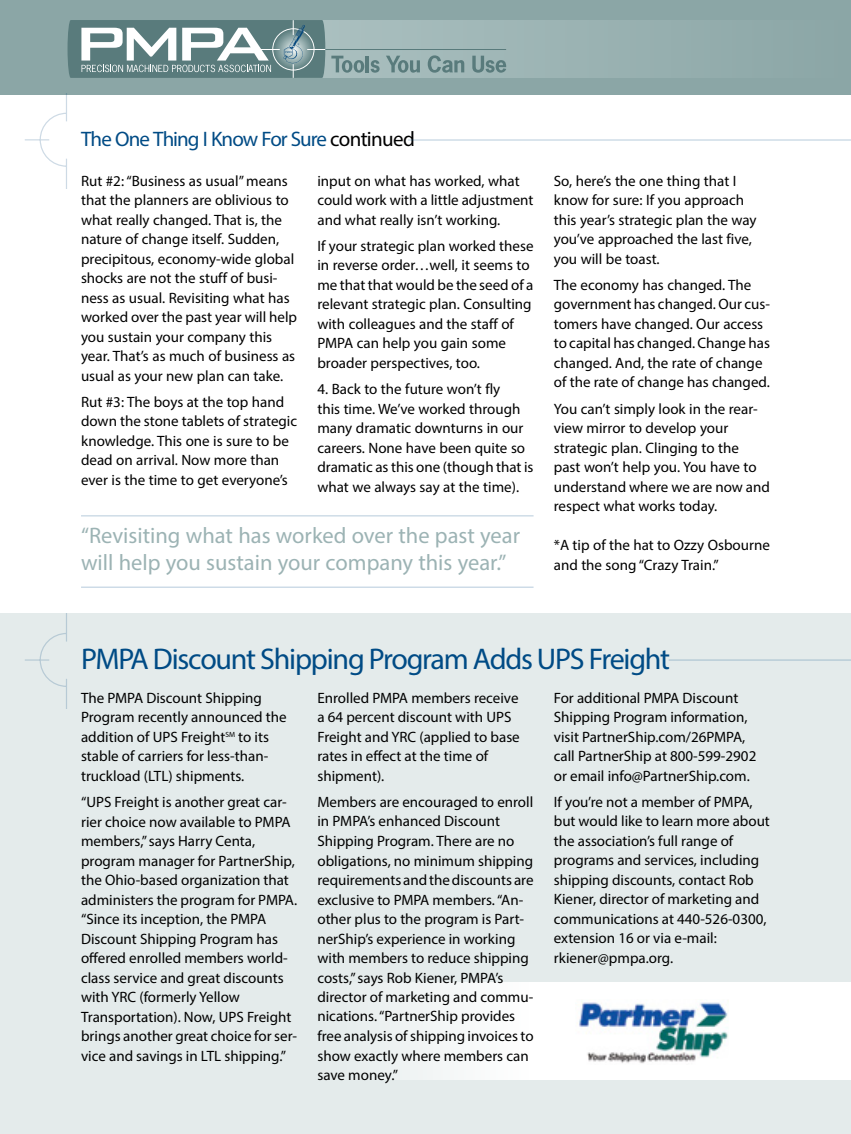
<style>
.page{position:relative;width:851px;height:1134px;background:#fff}
.page>*{position:absolute;margin:0;border:0;box-sizing:border-box;transform-origin:0 0}
.t1{font:30px "Myriad Pro";letter-spacing:-.04em;color:#004b85}
.t2{font:22.5px/27px "Myriad Pro";color:#9cb3b4}
.t3{font:21px "Myriad Pro";letter-spacing:-.045em;color:#004b85}
.t4{font:15px/19.5px "Myriad Pro";color:#000}
.s1{color:#000}
</style>
<div class="page">
<div style="left:0;top:614px;width:850px;height:520px;background:#e4ebeb"></div>
<div style="left:0;top:0;width:850px;height:94px;background:#8ba6a6"></div>
<svg style="left:364px;top:20px;width:307px;height:58px;fill:#9db5b5"></svg>
<hr style="left:325px;top:49px;width:181px;height:1px;background:#597b7c">
<svg style="left:68px;top:20px;width:296px;height:58px;background:#86a0a1"></svg>
<hr style="left:366px;top:56px;width:3px;height:16px;background:#597b7c">
<svg style="left:370px;top:60px;width:9px;height:13px"></svg>
<svg style="left:386px;top:56px;width:34px;height:17px"></svg>
<svg style="left:427px;top:55px;width:37px;height:18px"></svg>
<svg style="left:472px;top:56px;width:34px;height:17px"></svg>
<svg style="left:25px;top:93px;width:42px;height:95px"></svg>
<hr style="left:408px;top:139px;width:442px;height:2px;background:#004b85">
<hr style="left:81px;top:515px;width:452px;height:2px;background:#004b85">
<hr style="left:81px;top:586px;width:452px;height:2px;background:#004b85">
<div style="left:317px;top:983px;width:533px;height:97px;background:linear-gradient(to right,#eef2f2,#fff)"></div>
<svg style="left:25px;top:614px;width:42px;height:94px"></svg>
<hr style="left:668px;top:659px;width:182px;height:2px;background:#004b85">
<img style="left:575px;top:999px;width:153px;height:65px">
<h3 class="t3" style="left:81px;top:126px;width:335px">The One Thing I Know For Sure <span class="s1">continued</span></h3>
<p class="t4" style="left:81px;top:171px;width:218px">Rut #2: “Business as usual” means that the planners are oblivious to what really changed. That is, the nature of change itself. Sudden, precipitous, economy-wide global shocks are not the stuff of busi&shy;ness as usual. Revisiting what has worked over the past year will help you sustain your company this year. That’s as much of business as usual as your new plan can take.</p>
<p class="t4" style="left:81px;top:392px;width:218px">Rut #3: The boys at the top hand down the stone tablets of strategic knowledge. This one is sure to be dead on arrival. Now more than ever is the time to get everyone’s</p>
<p class="t4" style="left:317px;top:171px;width:217px">input on what has worked, what could work with a little adjustment and what really isn’t working.</p>
<p class="t4" style="left:317px;top:236px;width:217px">If your strategic plan worked these in reverse order…well, it seems to me that that would be the seed of a relevant strategic plan. Consulting with colleagues and the staff of<br>PMPA can help you gain some broader perspectives, too.</p>
<p class="t4" style="left:317px;top:379px;width:217px">4. Back to the future won’t fly<br>this time. We’ve worked through many dramatic downturns in our careers. None have been quite so dramatic as this one (though that is what we always say at the time).</p>
<h2 class="t2" style="left:81px;top:522px;width:440px">“Revisiting what has worked over the past year will help you sustain your company this year.”</h2>
<p class="t4" style="left:554px;top:171px;width:204px">So, here’s the one thing that I know for sure: If you approach this year’s strategic plan the way you’ve approached the last five, you will be toast.</p>
<p class="t4" style="left:554px;top:275px;width:218px">The economy has changed. The government has changed. Our cus&shy;tomers have changed. Our access to capital has changed. Change has changed. And, the rate of change of the rate of change has changed.</p>
<p class="t4" style="left:554px;top:399px;width:218px">You can’t simply look in the rear&shy;view mirror to develop your strategic plan. Clinging to the<br>past won’t help you. You have to understand where we are now and respect what works today.</p>
<p class="t4" style="left:554px;top:535px;width:218px">*A tip of the hat to Ozzy Osbourne and the song “Crazy Train.”</p>
<h1 class="t1" style="left:81px;top:641px;width:590px">PMPA Discount Shipping Program Adds UPS Freight</h1>
<p class="t4" style="left:81px;top:688px;width:207px">The PMPA Discount Shipping<br>Program recently announced the addition of UPS Freight<sup>SM</sup> to its stable of carriers for less-than&shy;truckload (LTL) shipments.</p>
<p class="t4" style="left:81px;top:792px;width:218px">“UPS Freight is another great car&shy;rier choice now available to PMPA members,” says Harry Centa, program manager for PartnerShip, the Ohio-based organization that administers the program for PMPA. “Since its inception, the PMPA<br>Discount Shipping Program has offered enrolled members world&shy;class service and great discounts with YRC (formerly Yellow<br>Transportation). Now, UPS Freight brings another great choice for ser&shy;vice and savings in LTL shipping.”</p>
<p class="t4" style="left:317px;top:688px;width:204px">Enrolled PMPA members receive a 64 percent discount with UPS<br>Freight and YRC (applied to base rates in effect at the time of shipment).</p>
<p class="t4" style="left:317px;top:792px;width:218px">Members are encouraged to enroll in PMPA’s enhanced Discount<br>Shipping Program. There are no obligations, no minimum shipping requirements and the discounts are exclusive to PMPA members. “An&shy;other plus to the program is Part&shy;nerShip’s experience in working with members to reduce shipping costs,” says Rob Kiener, PMPA’s director of marketing and commu&shy;nications. “PartnerShip provides free analysis of shipping invoices to show exactly where members can save money.”</p>
<p class="t4" style="left:554px;top:688px;width:204px">For additional PMPA Discount<br>Shipping Program information, visit PartnerShip.com/26PMPA, call PartnerShip at 800-599-2902 or email info@PartnerShip.com.</p>
<p class="t4" style="left:554px;top:792px;width:217px">If you’re not a member of PMPA, but would like to learn more about the association’s full range of programs and services, including shipping discounts, contact Rob<br>Kiener, director of marketing and communications at 440-526-0300, extension 16 or via e-mail: rkiener@pmpa.org.</p>
</div>
